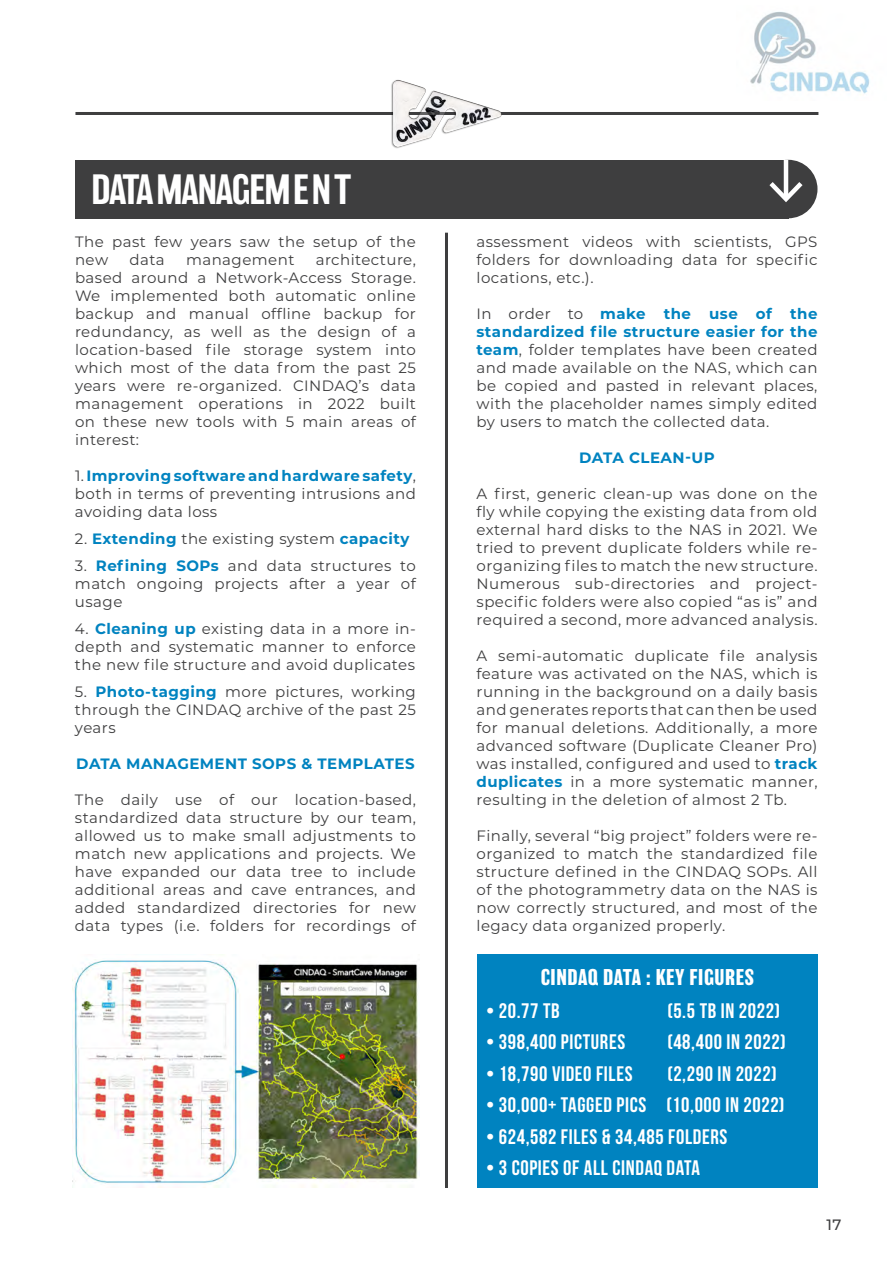
<style>
.page{position:relative;width:893px;height:1263px;background:#fff}
.page>*{position:absolute;margin:0;border:0;box-sizing:border-box;transform-origin:0 0}
.Left_Justify{font:500 39px "Balboa";letter-spacing:-.03em;color:#fff}
.Left_Justify-2{font:21px "Bebas Neue";letter-spacing:.03em;color:#fff}
.Left_Justify-3{font:700 21px "Balboa";letter-spacing:.03em;color:#fff}
.Left_Justify-4{font:15px/18px "Montserrat";letter-spacing:.03em;color:#3e3e3f;text-align:justify}
.Left_Justify-5{font:700 15px "Montserrat";letter-spacing:.03em;color:#0083c0}
.t1{font:500 15px "Montserrat";color:#3e3e3f}
.s1{font-weight:700;color:#0083c0}
</style>
<div class="page">
<hr style="left:445px;top:233px;width:3px;height:955px;background:#3e3e3f">
<div style="left:75px;top:160px;width:713px;height:58px;background:#3e3e3f"></div>
<div style="left:759px;top:160px;width:58px;height:58px;background:#3e3e3f;border-radius:50%"></div>
<hr style="left:784px;top:160px;width:4px;height:37px;background:#fff">
<svg style="left:769px;top:177px;width:34px;height:25px"></svg>
<hr style="left:472px;top:112px;width:346px;height:3px;background:#3e3e3f">
<hr style="left:75px;top:112px;width:352px;height:3px;background:#3e3e3f">
<img style="left:391px;top:79px;width:111px;height:69px">
<hr style="left:414px;top:112px;width:36px;height:3px;background:#3e3e3f">
<img style="left:72px;top:960px;width:347px;height:228px">
<div style="left:477px;top:955px;width:341px;height:233px;background:#0083c0"></div>
<img style="left:750px;top:11px;width:120px;height:83px">
<p class="Left_Justify" style="left:92px;top:168px;width:261px">DATA MANAGEMENT</p>
<p class="Left_Justify-4" style="left:75px;top:232px;width:342px">The past few years saw the setup of the new</p>
<p class="Left_Justify-4" style="left:75px;top:250px;width:342px;text-indent:241px">architecture, based around a Network-Access Storage.<br>We implemented both automatic online backup and manual offline backup for redundancy, as well as the design of a location-based file storage system into which most of the data from the past 25 years were re-organized. CINDAQ’s data management operations in 2022 built on these new tools with 5 main areas of interest:</p>
<p class="Left_Justify-4" style="left:75px;top:466px;width:342px">1. <span class="s1">Improving software and hardware safety</span>, both in terms of preventing intrusions and avoiding data loss</p>
<p class="Left_Justify-4" style="left:75px;top:529px;width:336px">2. <span class="s1">Extending</span> the existing system <span class="s1">capacity</span></p>
<p class="Left_Justify-4" style="left:75px;top:556px;width:342px">3. <span class="s1">Refining SOPs</span> and data structures to match ongoing projects after a year of usage</p>
<p class="Left_Justify-4" style="left:75px;top:619px;width:342px">4. <span class="s1">Cleaning up</span> existing data in a more in&shy;depth and systematic manner to enforce the new file structure and avoid duplicates</p>
<p class="Left_Justify-4" style="left:75px;top:682px;width:342px">5. <span class="s1">Photo-tagging</span> more pictures, working through the CINDAQ archive of the past 25 years</p>
<p class="Left_Justify-5" style="left:76px;top:753px;width:340px">DATA MANAGEMENT SOPS &amp; TEMPLATES</p>
<p class="Left_Justify-4" style="left:75px;top:790px;width:342px">The daily use of our location-based, standardized data structure by our team, allowed us to make small adjustments to match new applications and projects. We have expanded our data tree to include additional areas and cave entrances, and added standardized directories for new data types (i.e. folders for recordings of</p>
<p class="Left_Justify-4" style="left:129px;top:250px;width:37px">data</p>
<p class="Left_Justify-4" style="left:186px;top:250px;width:110px">management</p>
<p class="Left_Justify-4" style="left:477px;top:232px;width:342px">assessment videos with scientists, GPS folders for downloading data for specific locations, etc.).</p>
<p class="Left_Justify-4" style="left:477px;top:304px;width:342px">In order to <span class="s1">make the use of the standardized file structure easier for the team</span>, folder templates have been created and made available on the NAS, which can be copied and pasted in relevant places, with the placeholder names simply edited by users to match the collected data.</p>
<p class="Left_Justify-5" style="left:579px;top:447px;width:137px">DATA CLEAN-UP</p>
<p class="Left_Justify-4" style="left:477px;top:484px;width:342px">A first, generic clean-up was done on the fly while copying the existing data from old external hard disks to the NAS in 2021. We tried to prevent duplicate folders while re&shy;organizing files to match the new structure.<br>Numerous sub-directories and project&shy;specific folders were also copied “as is” and required a second, more advanced analysis.</p>
<p class="Left_Justify-4" style="left:477px;top:646px;width:342px">A semi-automatic duplicate file analysis feature was activated on the NAS, which is running in the background on a daily basis and generates reports that can then be used for manual deletions. Additionally, a more advanced software (Duplicate Cleaner Pro) was installed, configured and used to <span class="s1">track duplicates</span> in a more systematic manner, resulting in the deletion of almost 2 Tb.</p>
<p class="Left_Justify-4" style="left:477px;top:826px;width:342px">Finally, several “big project” folders were re&shy;organized to match the standardized file structure defined in the CINDAQ SOPs. All of the photogrammetry data on the NAS is now correctly structured, and most of the legacy data organized properly.</p>
<p class="Left_Justify-3" style="left:541px;top:965px;width:215px">CINDAQ DATA : KEY FIGURES</p>
<p class="Left_Justify-2" style="left:486px;top:999px;width:75px">• 20.77 TB</p>
<p class="Left_Justify-2" style="left:667px;top:999px;width:114px">(5.5 TB IN 2022)</p>
<p class="Left_Justify-2" style="left:486px;top:1031px;width:141px">• 398,400 PICTURES</p>
<p class="Left_Justify-2" style="left:667px;top:1031px;width:120px">(48,400 IN 2022)</p>
<p class="Left_Justify-2" style="left:486px;top:1062px;width:148px">• 18,790 VIDEO FILES</p>
<p class="Left_Justify-2" style="left:667px;top:1062px;width:111px">(2,290 IN 2022)</p>
<p class="Left_Justify-2" style="left:486px;top:1094px;width:300px">• 30,000+ TAGGED PICS (10,000 IN 2022)</p>
<p class="Left_Justify-2" style="left:486px;top:1125px;width:243px">• 624,582 FILES &amp; 34,485 FOLDERS</p>
<p class="Left_Justify-2" style="left:486px;top:1157px;width:216px">• 3 COPIES OF ALL CINDAQ DATA</p>
<p class="t1" style="left:826px;top:1214px;width:16px">17</p>
</div>
